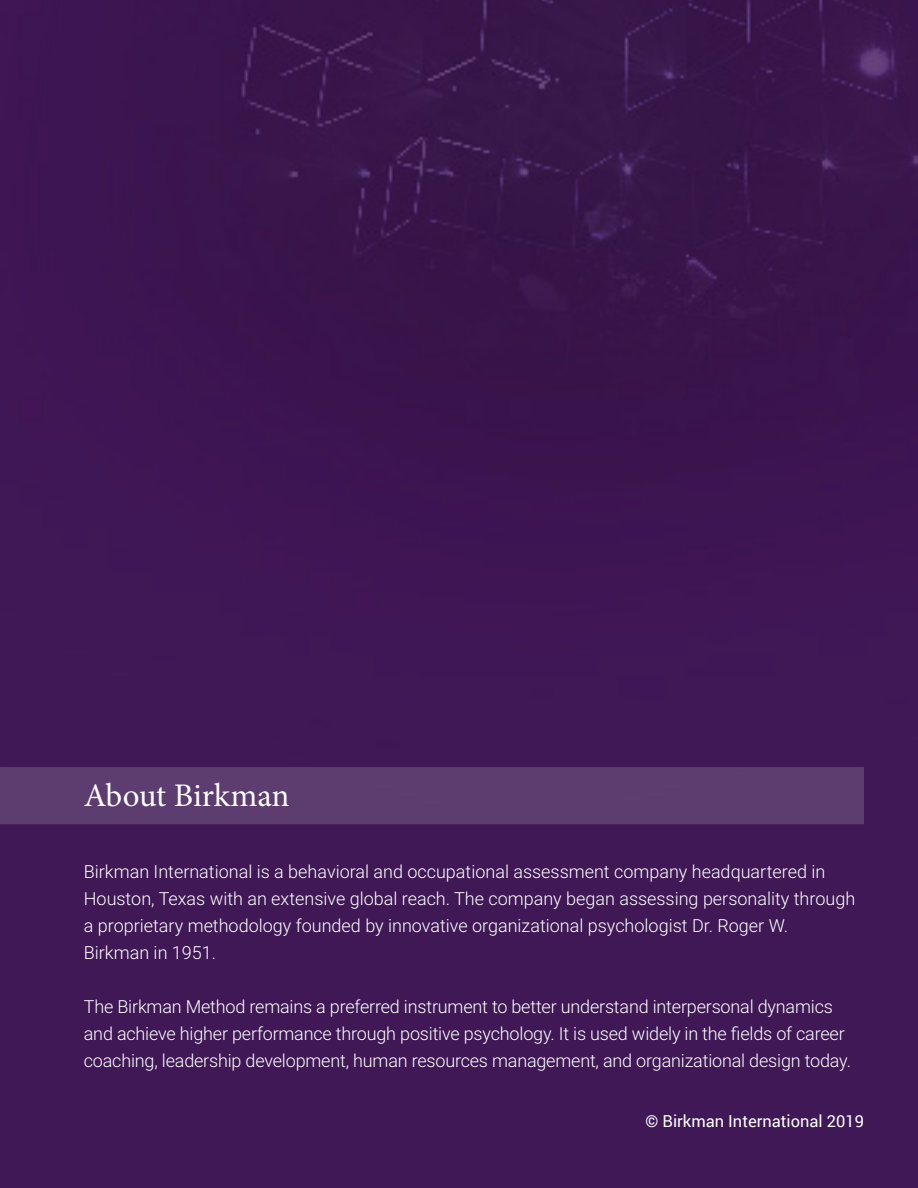
<style>
.page{position:relative;width:918px;height:1188px;background:#fff}
.page>*{position:absolute;margin:0;border:0;box-sizing:border-box;transform-origin:0 0}
.t1{font:33px "Minion Pro";letter-spacing:-.005em;color:#fff}
.t2{font:300 18px/27px "Roboto";letter-spacing:-.01em;color:#fff}
.t3{font:16.5px "Roboto";color:#fff}
</style>
<div class="page">
<img style="left:0;top:0;width:918px;height:1188px">
<div style="left:0;top:767px;width:864px;height:57px;background:#5d3c70"></div>
<p class="t1" style="left:84px;top:773px;width:207px">About Birkman</p>
<p class="t2" style="left:84px;top:858px;width:773px">Birkman International is a behavioral and occupational assessment company headquartered in Houston, Texas with an extensive global reach. The company began assessing personality through a proprietary methodology founded by innovative organizational psychologist Dr. Roger W.<br>Birkman in 1951.</p>
<p class="t2" style="left:84px;top:993px;width:769px">The Birkman Method remains a preferred instrument to better understand interpersonal dynamics and achieve higher performance through positive psychology. It is used widely in the fields of career coaching, leadership development, human resources management, and organizational design today.</p>
<p class="t3" style="left:645px;top:1110px;width:220px">© Birkman International 2019</p>
</div>
